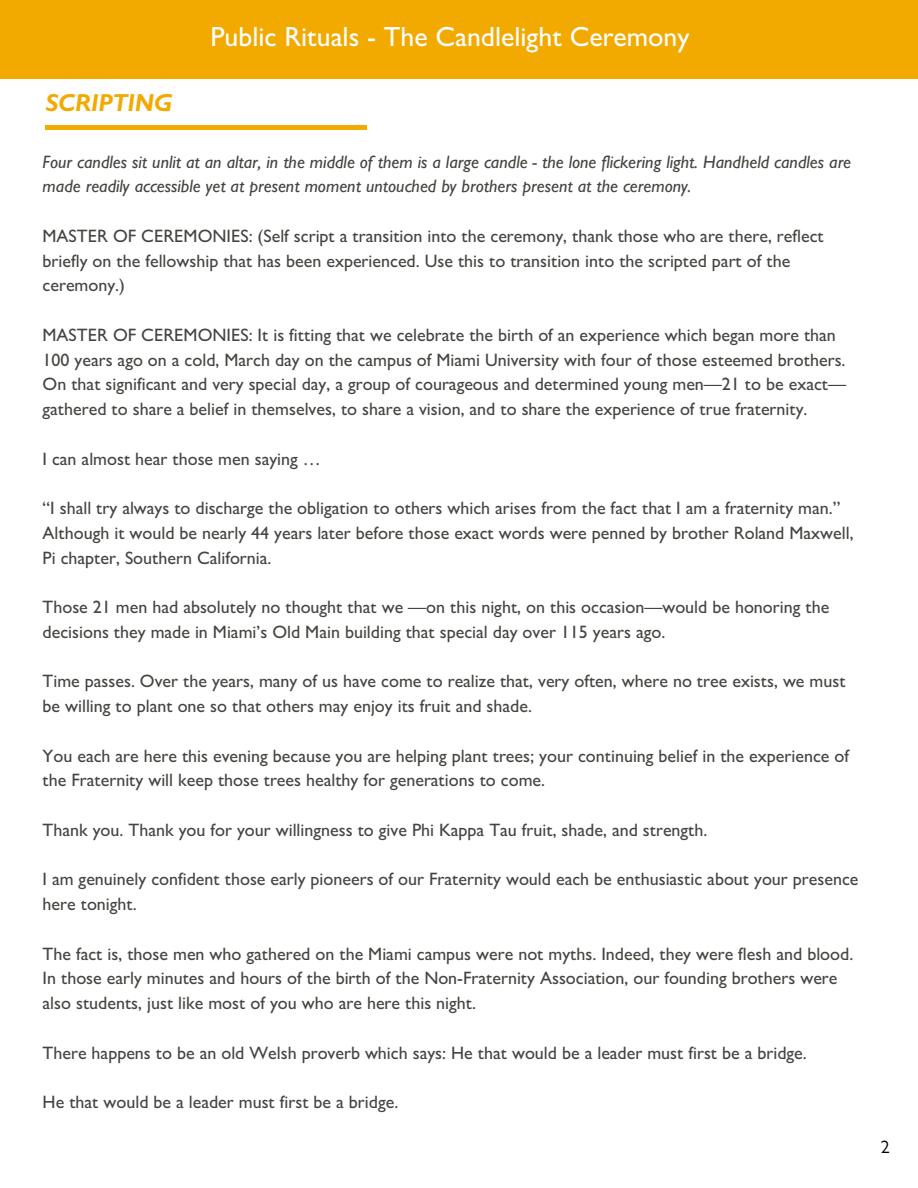
<style>
.page{position:relative;width:918px;height:1188px;background:#fff}
.page>*{position:absolute;margin:0;border:0;box-sizing:border-box;transform-origin:0 0}
.t1{font:500 27.75px "Gill Sans";color:#fff}
.t2{font:italic 700 24.6px "Gill Sans";color:#f2a900}
.t3{font:500 18px/24.8px "Gill Sans";color:#444440}
.t4{font:italic 500 18px/24.8px "Gill Sans";color:#444440}
.t5{font:18px "Gill Sans";color:#000}
</style>
<div class="page">
<div style="left:0;top:0;width:918px;height:78px;background:#f2a900"></div>
<hr style="left:46px;top:126px;width:321px;height:3px;background:#f2a900">
<p class="t2" style="left:46px;top:94px;width:129px">SCRIPTING</p>
<p class="t1" style="left:210px;top:27px;width:481px">Public Rituals - The Candlelight Ceremony</p>
<p class="t4" style="left:43px;top:152px;width:810px">Four candles sit unlit at an altar, in the middle of them is a large candle - the lone flickering light. Handheld candles are made readily accessible yet at present moment untouched by brothers present at the ceremony.</p>
<p class="t3" style="left:43px;top:226px;width:783px">MASTER OF CEREMONIES: (Self script a transition into the ceremony, thank those who are there, reflect briefly on the fellowship that has been experienced. Use this to transition into the scripted part of the ceremony.)</p>
<p class="t3" style="left:43px;top:325px;width:805px">MASTER OF CEREMONIES: It is fitting that we celebrate the birth of an experience which began more than 100 years ago on a cold, March day on the campus of Miami University with four of those esteemed brothers.<br>On that significant and very special day, a group of courageous and determined young men—21 to be exact— gathered to share a belief in themselves, to share a vision, and to share the experience of true fraternity.</p>
<p class="t3" style="left:43px;top:449px;width:280px">I can almost hear those men saying …</p>
<p class="t3" style="left:43px;top:498px;width:799px">“I shall try always to discharge the obligation to others which arises from the fact that I am a fraternity man.”</p>
<p class="t3" style="left:43px;top:523px;width:813px">Although it would be nearly 44 years later before those exact words were penned by brother Roland Maxwell,</p>
<p class="t3" style="left:43px;top:548px;width:230px">Pi chapter, Southern California.</p>
<p class="t3" style="left:43px;top:597px;width:788px">Those 21 men had absolutely no thought that we —on this night, on this occasion—would be honoring the decisions they made in Miami’s Old Main building that special day over 115 years ago.</p>
<p class="t3" style="left:43px;top:672px;width:805px">Time passes. Over the years, many of us have come to realize that, very often, where no tree exists, we must be willing to plant one so that others may enjoy its fruit and shade.</p>
<p class="t3" style="left:43px;top:746px;width:808px">You each are here this evening because you are helping plant trees; your continuing belief in the experience of the Fraternity will keep those trees healthy for generations to come.</p>
<p class="t3" style="left:43px;top:820px;width:666px">Thank you. Thank you for your willingness to give Phi Kappa Tau fruit, shade, and strength.</p>
<p class="t3" style="left:43px;top:870px;width:817px">I am genuinely confident those early pioneers of our Fraternity would each be enthusiastic about your presence here tonight.</p>
<p class="t3" style="left:43px;top:944px;width:812px">The fact is, those men who gathered on the Miami campus were not myths. Indeed, they were flesh and blood.<br>In those early minutes and hours of the birth of the Non-Fraternity Association, our founding brothers were also students, just like most of you who are here this night.</p>
<p class="t3" style="left:43px;top:1043px;width:766px">There happens to be an old Welsh proverb which says: He that would be a leader must first be a bridge.</p>
<p class="t3" style="left:43px;top:1092px;width:357px">He that would be a leader must first be a bridge.</p>
<p class="t5" style="left:881px;top:1141px;width:10px">2</p>
</div>
